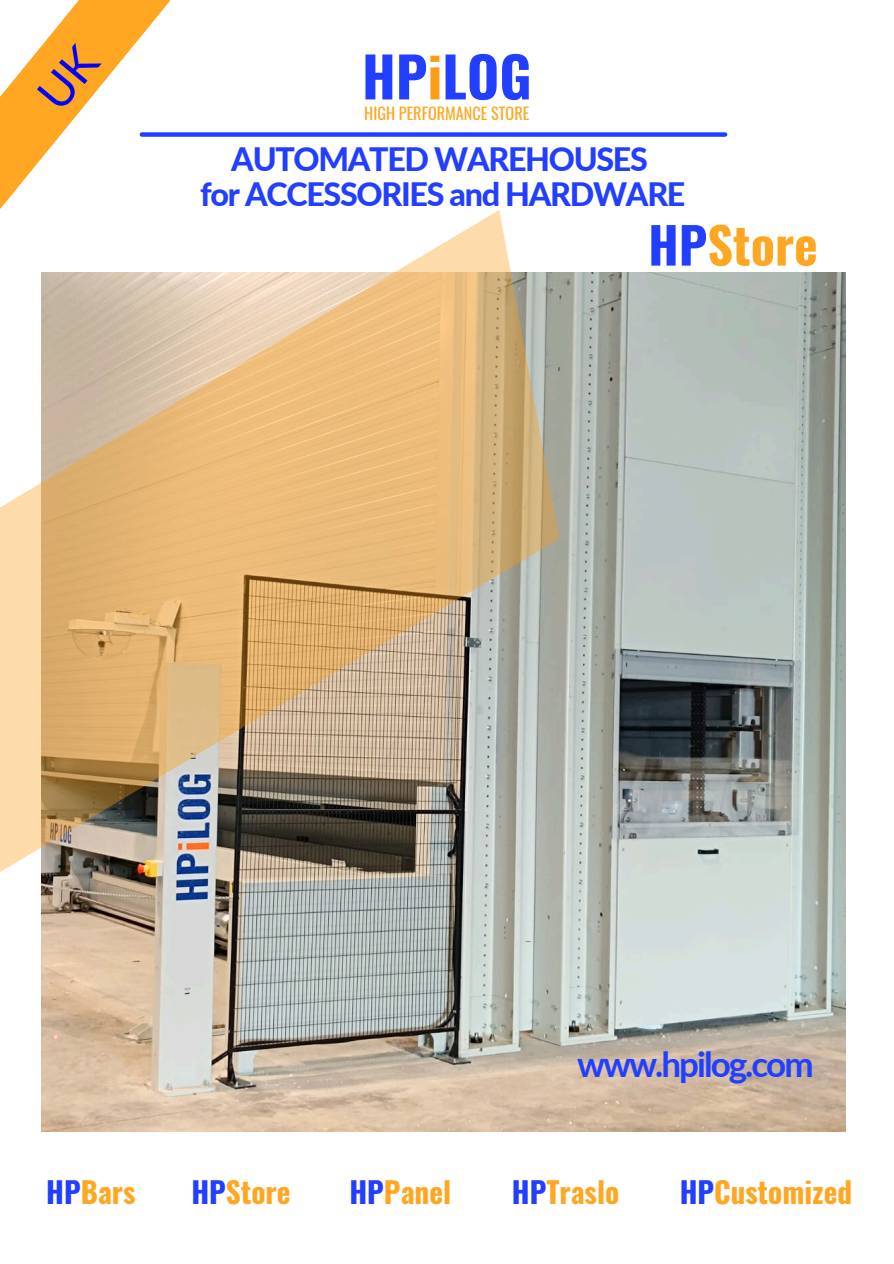
<style>
.page{position:relative;width:894px;height:1264px;background:#fff}
.page>*{position:absolute;margin:0;border:0;box-sizing:border-box;transform-origin:0 0}
.t1{font:700 55.5px "Oswald";color:#223eff}
.t2{font:700 49.95px "Oswald";color:#ffa622}
.t3{font:700 34.95px "Lato";letter-spacing:-.06em;color:#223eff}
.t4{font:800 32.25px/34.8px "Lato";letter-spacing:-.04em;color:#223eff;text-align:center}
.t5{font:700 29.25px "Oswald";color:#ffa622}
.t6{font:16.2px "Oswald";color:#ffa622}
.s1{color:#fa9e19}
.s2{color:#223eff}
</style>
<div class="page">
<div style="left:142px;top:132px;width:583px;height:5px;background:#223eff"></div>
<img style="left:41px;top:272px;width:803px;height:859px">
<svg style="left:0;top:210px;width:559px;height:733px;background:#cdb491"></svg>
<svg style="left:0;top:0;width:237px;height:255px"></svg>
<svg style="left:36px;top:42px;width:66px;height:69px;background:#ffac32"></svg>
<h5 class="t1" style="left:362px;top:33px;width:171px">HP<span class="s1">i</span>LOG</h5>
<h5 class="t6" style="left:364px;top:101px;width:166px">HIGH PERFORMANCE STORE</h5>
<p class="t4" style="left:200px;top:141px;width:486px">AUTOMATED WAREHOUSES<br>for ACCESSORIES and HARDWARE</p>
<h2 class="t2" style="left:648px;top:206px;width:171px"><span class="s2">HP</span>Store</h2>
<p class="t3" style="left:577px;top:1042px;width:238px">www.hpilog.com</p>
<h5 class="t5" style="left:46px;top:1168px;width:91px"><span class="s2">HP</span>Bars</h5>
<h3 class="t5" style="left:191px;top:1168px;width:100px"><span class="s2">HP</span>Store</h3>
<h1 class="t5" style="left:349px;top:1168px;width:103px"><span class="s2">HP</span>Panel</h1>
<h4 class="t5" style="left:511px;top:1168px;width:109px"><span class="s2">HP</span>Traslo</h4>
<h5 class="t5" style="left:679px;top:1168px;width:174px"><span class="s2">HP</span>Customized</h5>
</div>
